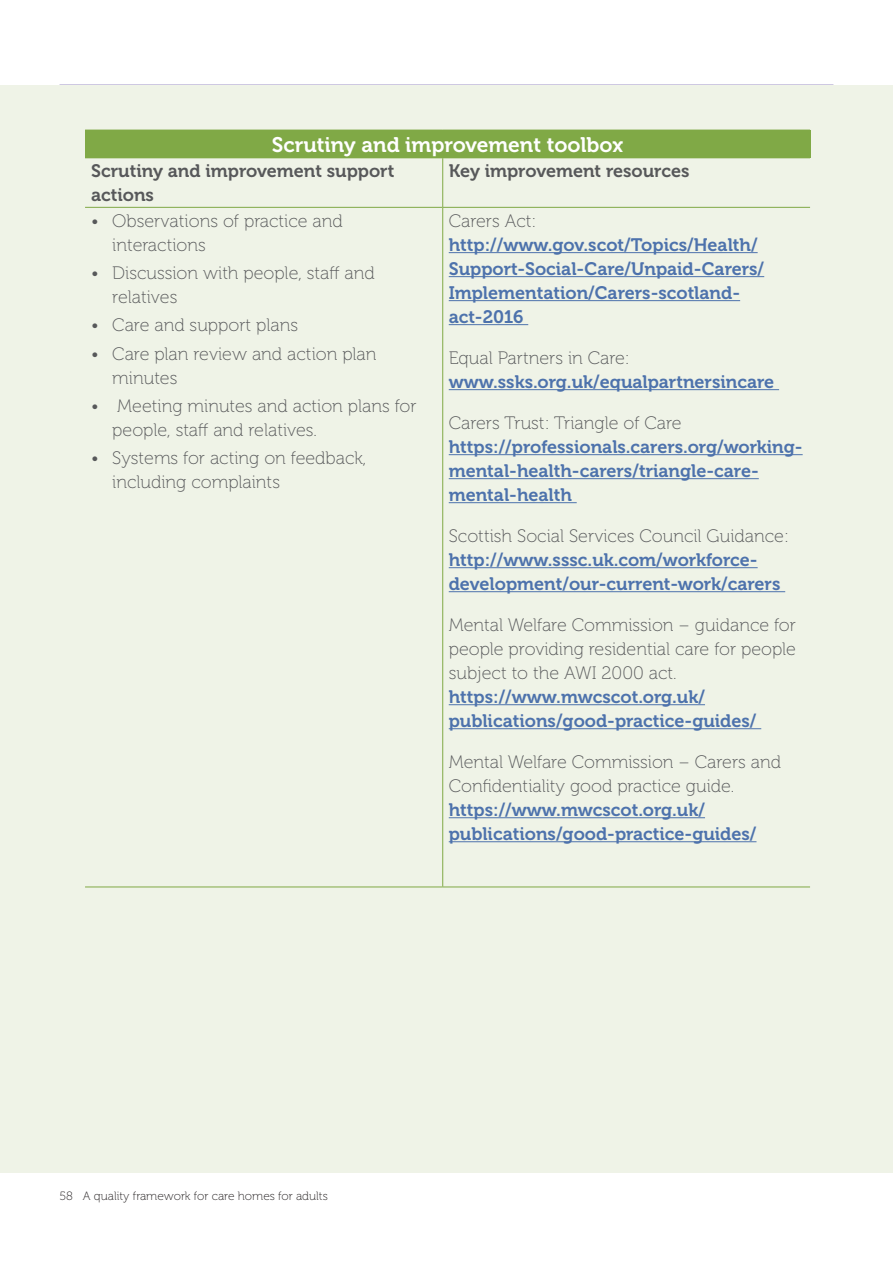
<style>
.page{position:relative;width:893px;height:1263px;background:#fff}
.page>*{position:absolute;margin:0;border:0;box-sizing:border-box;transform-origin:0 0}
.t1{font:21px "Museo 700";color:#fff}
.t2{font:18px/24px "Museo 100";color:#57585a}
.t3{font:18px/24px "Museo 700";color:#4d72ac}
.t4{font:18px/24px "Museo 700";color:#57585a}
.t5{font:12px "Museo 100";color:#231f20}
</style>
<div class="page">
<div style="left:0;top:85px;width:893px;height:1088px;background:#eff3e7"></div>
<div style="left:85px;top:130px;width:725px;height:28px;background:#80a946"></div>
<hr style="left:442px;top:158px;width:1px;height:49px;background:#80a946">
<hr style="left:85px;top:207px;width:358px;height:1px;background:#80a946">
<hr style="left:443px;top:207px;width:367px;height:1px;background:#80a946">
<hr style="left:442px;top:208px;width:1px;height:678px;background:#80a946">
<hr style="left:85px;top:886px;width:358px;height:1px;background:#80a946">
<hr style="left:443px;top:886px;width:367px;height:1px;background:#80a946">
<hr style="left:449px;top:252px;width:309px;height:1px;background:#4d72ac">
<hr style="left:449px;top:276px;width:315px;height:1px;background:#4d72ac">
<hr style="left:449px;top:300px;width:291px;height:1px;background:#4d72ac">
<hr style="left:449px;top:324px;width:79px;height:1px;background:#4d72ac">
<hr style="left:449px;top:389px;width:330px;height:1px;background:#4d72ac">
<hr style="left:449px;top:454px;width:354px;height:1px;background:#4d72ac">
<hr style="left:449px;top:478px;width:310px;height:1px;background:#4d72ac">
<hr style="left:449px;top:502px;width:128px;height:1px;background:#4d72ac">
<hr style="left:449px;top:567px;width:309px;height:1px;background:#4d72ac">
<hr style="left:449px;top:591px;width:336px;height:1px;background:#4d72ac">
<hr style="left:449px;top:704px;width:256px;height:1px;background:#4d72ac">
<hr style="left:449px;top:728px;width:312px;height:1px;background:#4d72ac">
<hr style="left:449px;top:817px;width:256px;height:1px;background:#4d72ac">
<hr style="left:449px;top:841px;width:307px;height:1px;background:#4d72ac">
<p class="t1" style="left:272px;top:133px;width:353px">Scrutiny and improvement toolbox</p>
<p class="t4" style="left:91px;top:159px;width:305px">Scrutiny and improvement support actions</p>
<p class="t4" style="left:449px;top:159px;width:242px">Key improvement resources</p>
<p class="t2" style="left:112px;top:209px;width:232px;text-indent:-21px">• Observations of practice and interactions</p>
<p class="t2" style="left:112px;top:261px;width:264px;text-indent:-21px">• Discussion with people, staff and relatives</p>
<p class="t2" style="left:91px;top:314px;width:208px">• Care and support plans</p>
<p class="t2" style="left:112px;top:342px;width:266px;text-indent:-21px">• Care plan review and action plan minutes</p>
<p class="t2" style="left:112px;top:394px;width:306px;text-indent:-21px">• Meeting minutes and action plans for people, staff and relatives.</p>
<p class="t2" style="left:112px;top:446px;width:256px;text-indent:-21px">• Systems for acting on feedback, including complaints</p>
<p class="t2" style="left:449px;top:209px;width:89px">Carers Act:</p>
<p class="t3" style="left:449px;top:233px;width:317px">http://www.gov.scot/Topics/Health/<br>Support-Social-Care/Unpaid-Carers/<br>Implementation/Carers-scotland&shy;act-2016</p>
<p class="t2" style="left:449px;top:346px;width:183px">Equal Partners in Care:</p>
<p class="t3" style="left:449px;top:370px;width:327px">www.ssks.org.uk/equalpartnersincare</p>
<p class="t2" style="left:449px;top:411px;width:234px">Carers Trust: Triangle of Care</p>
<p class="t3" style="left:449px;top:435px;width:355px">https://professionals.carers.org/working&shy;mental-health-carers/triangle-care&shy;mental-health</p>
<p class="t2" style="left:449px;top:524px;width:342px">Scottish Social Services Council Guidance:</p>
<p class="t3" style="left:449px;top:548px;width:333px">http://www.sssc.uk.com/workforce&shy;development/our-current-work/carers</p>
<p class="t2" style="left:449px;top:613px;width:349px;text-align:justify">Mental Welfare Commission – guidance for people providing residential care for people subject to the AWI 2000 act.</p>
<p class="t3" style="left:449px;top:685px;width:309px">https://www.mwcscot.org.uk/ publications/good-practice-guides/</p>
<p class="t2" style="left:449px;top:750px;width:334px">Mental Welfare Commission – Carers and<br>Confidentiality good practice guide.</p>
<p class="t3" style="left:449px;top:798px;width:309px">https://www.mwcscot.org.uk/ publications/good-practice-guides/</p>
<p class="t5" style="left:60px;top:1189px;width:270px">58 A quality framework for care homes for adults</p>
</div>
